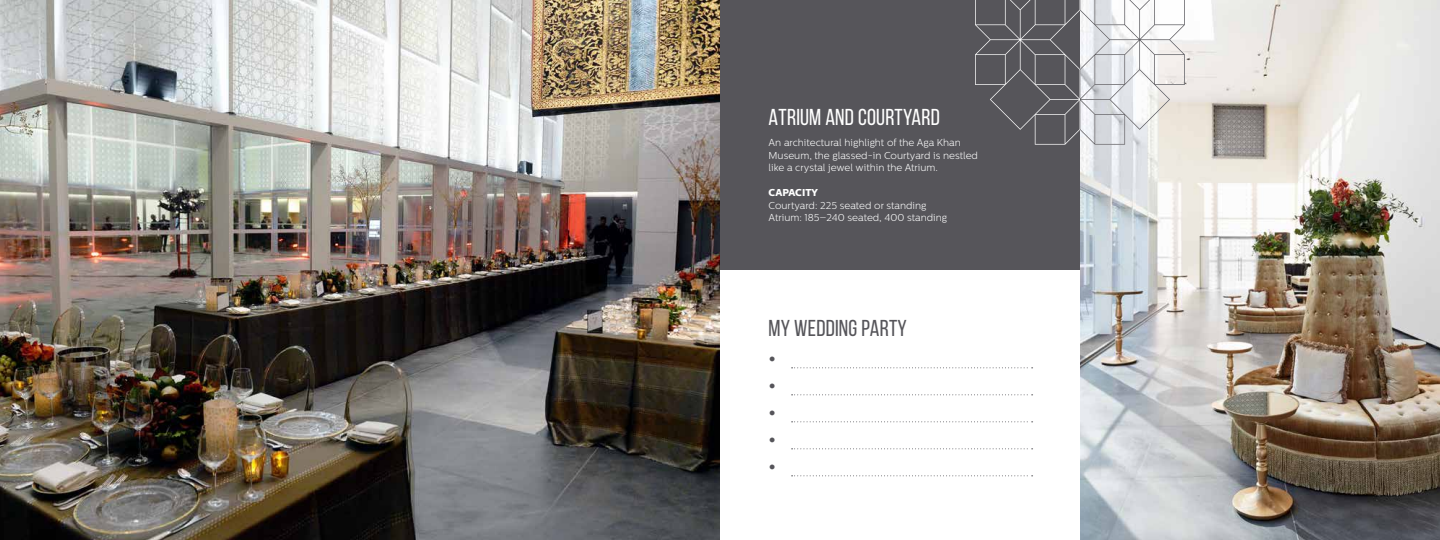
<style>
.page{position:relative;width:1440px;height:540px;background:#fff}
.page>*{position:absolute;margin:0;border:0;box-sizing:border-box;transform-origin:0 0}
.t1{font:23px/27px "Bebas Neue";letter-spacing:.01em;color:#56555a}
.t2{font:23px "Bebas Neue";letter-spacing:.01em;color:#fff}
.t3{font:300 10px/12.5px "Centrale Sans";color:#fff}
.t4{font:800 10px "Centrale Sans";color:#fff}
</style>
<div class="page">
<div style="left:720px;top:0;width:367px;height:270px;background:#56555a"></div>
<img style="left:0;top:0;width:720px;height:540px">
<img style="left:1080px;top:0;width:360px;height:540px">
<svg style="left:792px;top:367px;width:241px;height:1px"></svg>
<svg style="left:792px;top:394px;width:241px;height:1px"></svg>
<svg style="left:792px;top:421px;width:241px;height:1px"></svg>
<svg style="left:792px;top:448px;width:241px;height:1px"></svg>
<svg style="left:792px;top:475px;width:241px;height:1px"></svg>
<svg style="left:975px;top:0;width:210px;height:145px"></svg>
<h1 class="t2" style="left:769px;top:104px;width:173px">ATRIUM AND COURTYARD</h1>
<p class="t3" style="left:769px;top:137px;width:211px">An architectural highlight of the Aga Khan<br>Museum, the glassed-in Courtyard is nestled like a crystal jewel within the Atrium.</p>
<p class="t4" style="left:769px;top:187px;width:51px">CAPACITY</p>
<p class="t3" style="left:769px;top:199px;width:180px">Courtyard: 225 seated or standing<br>Atrium: 185–240 seated, 400 standing</p>
<h1 class="t1" style="left:769px;top:312px;width:140px;line-height:31.5px">MY WEDDING PARTY •</h1>
<h1 class="t1" style="left:769px;top:373px;width:9px;text-align:justify">• • • •</h1>
</div>
